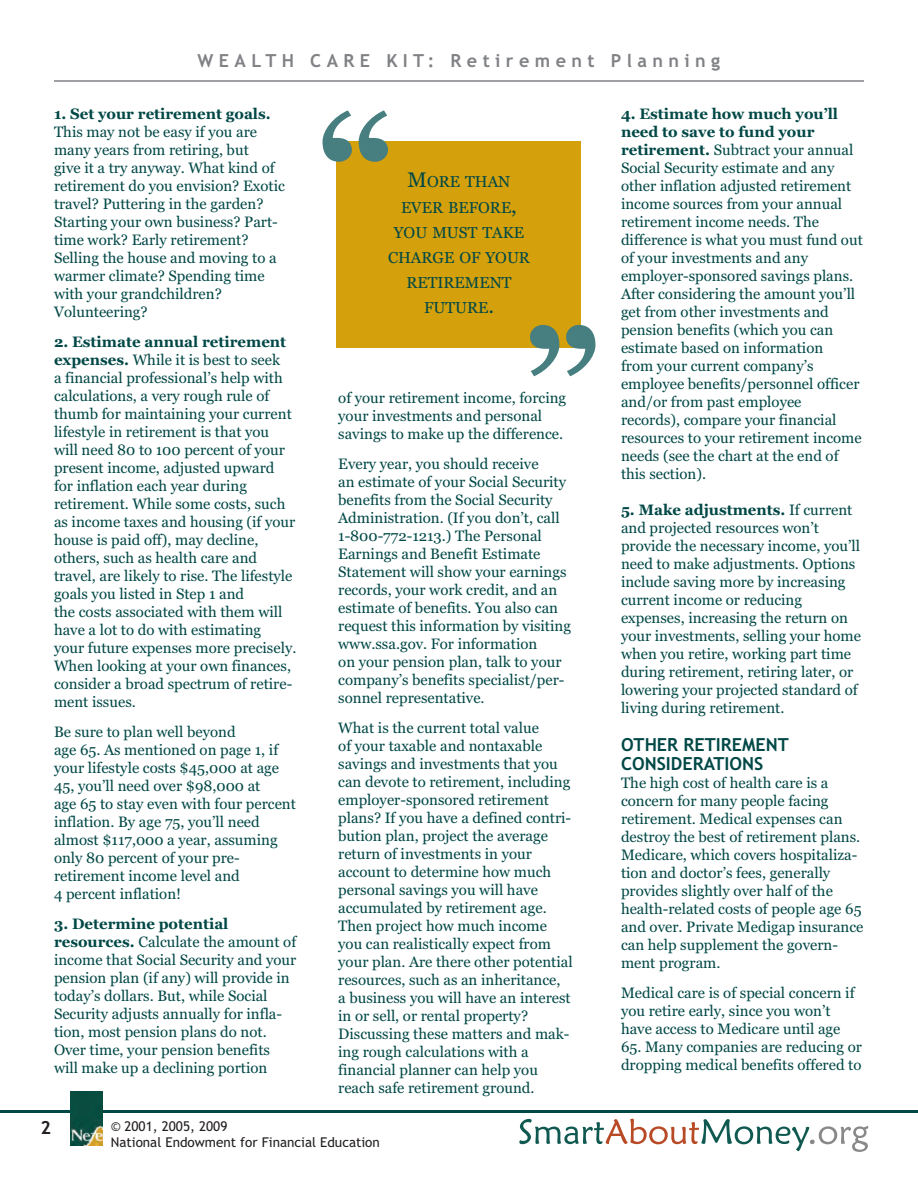
<style>
.page{position:relative;width:918px;height:1188px;background:#fff}
.page>*{position:absolute;margin:0;border:0;box-sizing:border-box;transform-origin:0 0}
.t1{font:700 150px "Georgia";color:#477e7f}
.t2{font:700 18px "Trebuchet MS";letter-spacing:.3em;color:#808285}
.t3{font:700 18px/19.5px "Trebuchet MS";color:#004846}
.t4{font:700 18px "Trebuchet MS";color:#231f20}
.t5{font:15.75px/25.2px "Georgia";color:#004846;text-align:center}
.t6{font:15px/18px "Georgia";color:#004846}
.t7{font:700 15px "Georgia";color:#004846}
.t8{font:13.5px/16.2px "Trebuchet MS";color:#231f20}
.s1{font-weight:700}
.s2{font-size:21px}
</style>
<div class="page">
<svg style="left:519px;top:1119px;width:349px;height:33px"></svg>
<hr style="left:0;top:1110px;width:918px;height:3px;background:#004846">
<img style="left:71px;top:1092px;width:32px;height:53px">
<div style="left:336px;top:142px;width:244px;height:206px;background:#d4a00c"></div>
<hr style="left:54px;top:80px;width:810px;height:2px;background:#808285">
<p class="t2" style="left:198px;top:51px;width:524px">WEALTH CARE KIT: Retirement Planning</p>
<p class="t7" style="left:54px;top:105px;width:218px">1. Set your retirement goals.</p>
<p class="t6" style="left:54px;top:123px;width:232px">This may not be easy if you are many years from retiring, but<br>give it a try anyway. What kind of retirement do you envision? Exotic travel? Puttering in the garden?<br>Starting your own business? Part&shy;time work? Early retirement?<br>Selling the house and moving to a warmer climate? Spending time with your grandchildren?<br>Volunteering?</p>
<p class="t6" style="left:54px;top:333px;width:244px"><span class="s1">2. Estimate annual retirement expenses.</span> While it is best to seek<br>a financial professional’s help with calculations, a very rough rule of thumb for maintaining your current lifestyle in retirement is that you will need 80 to 100 percent of your present income, adjusted upward for inflation each year during retirement. While some costs, such as income taxes and housing (if your house is paid off), may decline, others, such as health care and travel, are likely to rise. The lifestyle goals you listed in Step 1 and<br>the costs associated with them will have a lot to do with estimating<br>your future expenses more precisely.<br>When looking at your own finances, consider a broad spectrum of retire&shy;ment issues.</p>
<p class="t6" style="left:54px;top:723px;width:243px">Be sure to plan well beyond<br>age 65. As mentioned on page 1, if your lifestyle costs $45,000 at age<br>45, you’ll need over $98,000 at<br>age 65 to stay even with four percent inflation. By age 75, you’ll need almost $117,000 a year, assuming only 80 percent of your pre&shy;retirement income level and<br>4 percent inflation!</p>
<p class="t6" style="left:54px;top:915px;width:244px"><span class="s1">3. Determine potential resources.</span> Calculate the amount of income that Social Security and your pension plan (if any) will provide in today’s dollars. But, while Social Security adjusts annually for infla&shy;tion, most pension plans do not.<br>Over time, your pension benefits will make up a declining portion</p>
<h1 class="t1" style="left:317px;top:83px;width:79px">“</h1>
<p class="t5" style="left:388px;top:169px;width:143px"><span class="s2">M</span>ORE THAN<br>EVER BEFORE<span class="s2">,<br></span>YOU MUST TAKE<br>CHARGE OF YOUR<br>RETIREMENT<br>FUTURE<span class="s2">.</span></p>
<h1 class="t1" style="left:601px;top:404px;width:79px;rotate:-180deg">“</h1>
<p class="t6" style="left:338px;top:389px;width:229px">of your retirement income, forcing your investments and personal savings to make up the difference.</p>
<p class="t6" style="left:338px;top:455px;width:234px">Every year, you should receive<br>an estimate of your Social Security benefits from the Social Security Administration. (If you don’t, call 1-800-772-1213.) The Personal Earnings and Benefit Estimate Statement will show your earnings records, your work credit, and an estimate of benefits. You also can request this information by visiting www.ssa.gov. For information<br>on your pension plan, talk to your company’s benefits specialist/per&shy;sonnel representative.</p>
<p class="t6" style="left:338px;top:719px;width:236px">What is the current total value<br>of your taxable and nontaxable savings and investments that you can devote to retirement, including employer-sponsored retirement plans? If you have a defined contri&shy;bution plan, project the average return of investments in your account to determine how much personal savings you will have accumulated by retirement age.<br>Then project how much income you can realistically expect from your plan. Are there other potential resources, such as an inheritance,<br>a business you will have an interest in or sell, or rental property?<br>Discussing these matters and mak&shy;ing rough calculations with a financial planner can help you reach safe retirement ground.</p>
<p class="t4" style="left:40px;top:1117px;width:12px">2</p>
<p class="t8" style="left:111px;top:1118px;width:271px">© 2001, 2005, 2009<br>National Endowment for Financial Education</p>
<p class="t6" style="left:621px;top:105px;width:243px"><span class="s1">4. Estimate how much you’ll need to save to fund your retirement.</span> Subtract your annual<br>Social Security estimate and any other inflation adjusted retirement income sources from your annual retirement income needs. The difference is what you must fund out of your investments and any employer-sponsored savings plans.<br>After considering the amount you’ll get from other investments and pension benefits (which you can estimate based on information<br>from your current company’s employee benefits/personnel officer and/or from past employee records), compare your financial resources to your retirement income needs (see the chart at the end of this section).</p>
<p class="t6" style="left:621px;top:501px;width:242px"><span class="s1">5. Make adjustments.</span> If current and projected resources won’t provide the necessary income, you’ll need to make adjustments. Options include saving more by increasing current income or reducing expenses, increasing the return on your investments, selling your home when you retire, working part time during retirement, retiring later, or lowering your projected standard of living during retirement.</p>
<p class="t3" style="left:621px;top:735px;width:169px">OTHER RETIREMENT<br>CONSIDERATIONS</p>
<p class="t6" style="left:621px;top:774px;width:244px">The high cost of health care is a concern for many people facing retirement. Medical expenses can destroy the best of retirement plans.<br>Medicare, which covers hospitaliza&shy;tion and doctor’s fees, generally provides slightly over half of the health-related costs of people age 65 and over. Private Medigap insurance can help supplement the govern&shy;ment program.</p>
<p class="t6" style="left:621px;top:984px;width:235px">Medical care is of special concern if you retire early, since you won’t have access to Medicare until age</p>
<p class="t6" style="left:621px;top:1038px;width:243px">65. Many companies are reducing or dropping medical benefits offered to</p>
</div>
